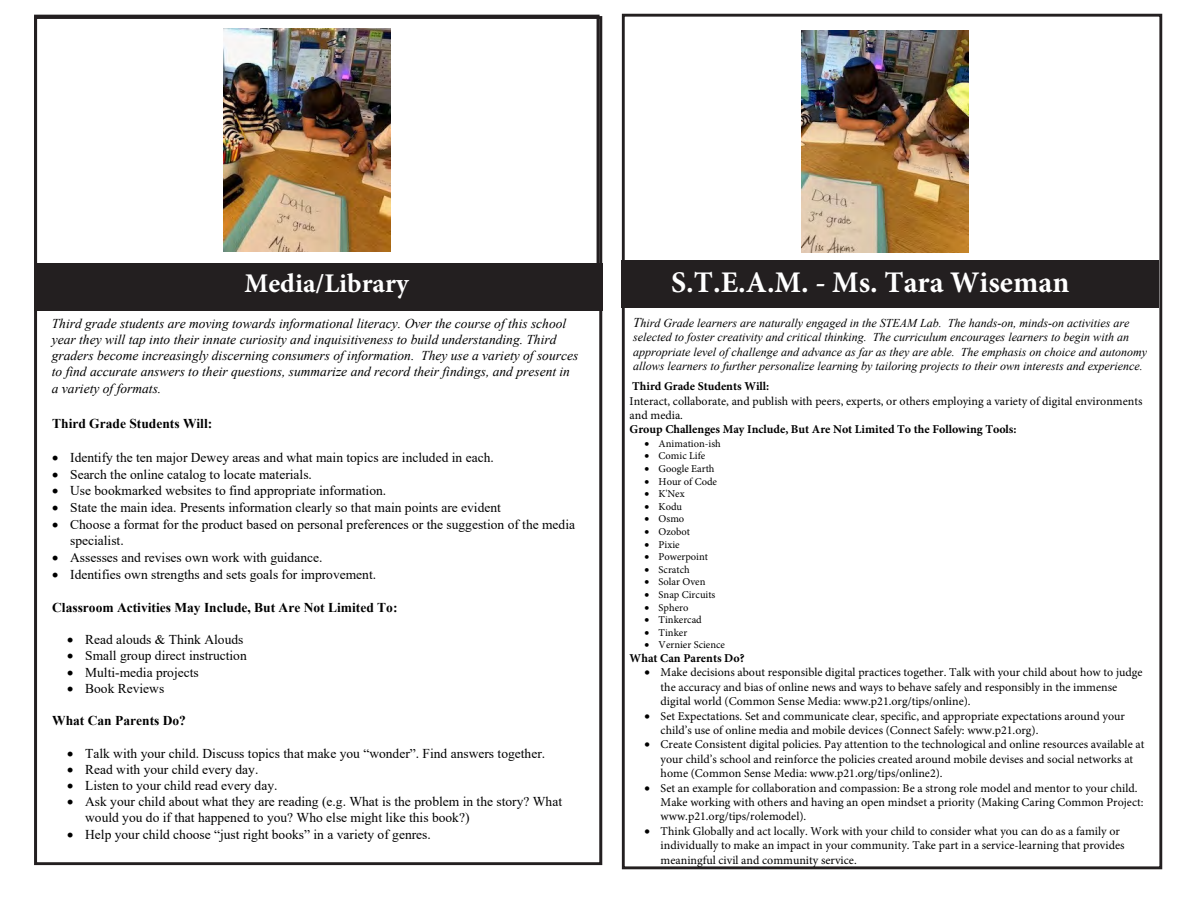
<style>
.page{position:relative;width:1188px;height:918px;background:#fff}
.page>*{position:absolute;margin:0;border:0;box-sizing:border-box;transform-origin:0 0}
.t1{font:700 30px "Minion Pro";color:#fff}
.t2{font:700 27px "Minion Pro";color:#fff}
.t3{font:13.5px/16.2px "Times New Roman";color:#000}
.t4{font:italic 13.5px/16.2px "Times New Roman";color:#000}
.t5{font:700 13.5px "Times New Roman";color:#000}
.t6{font:12px/14.4px "Minion Pro";color:#000}
.t7{font:italic 12px/14.4px "Times New Roman";color:#000}
.t8{font:700 12px "Minion Pro";color:#000}
.t9{font:10.5px "Minion Pro";color:#000}
.s1{font-size:13.5px}
</style>
<div class="page">
<div style="left:34px;top:15px;width:566px;height:257px;border:3px solid #231f20"></div>
<div style="left:34px;top:263px;width:568px;height:48px;background:#231f20"></div>
<div style="left:622px;top:14px;width:540px;height:855px;border:3px solid #231f20"></div>
<div style="left:622px;top:260px;width:537px;height:48px;background:#231f20"></div>
<img style="left:223px;top:28px;width:168px;height:223px">
<img style="left:802px;top:30px;width:167px;height:223px">
<h2 class="t2" style="left:244px;top:264px;width:166px">Media/Library</h2>
<h1 class="t1" style="left:671px;top:261px;width:400px">S.T.E.A.M. - Ms. Tara Wiseman</h1>
<p class="t7" style="left:633px;top:315px;width:516px"><span class="s1">T</span>hird Grade learners are naturally engaged in the STEAM Lab. The hands‐on, minds‐on activities are selected to foster creativity and critical thinking. The curriculum encourages learners to begin with an appropriate level of challenge and advance as far as they are able. The emphasis on choice and autonomy allows learners to further personalize learning by tailoring projects to their own interests and experience.</p>
<p class="t8" style="left:632px;top:378px;width:139px">Third Grade Students Will:</p>
<p class="t6" style="left:630px;top:394px;width:514px">Interact, collaborate, and publish with peers, experts, or others employing a variety of digital environments and media.</p>
<p class="t8" style="left:630px;top:421px;width:388px">Group Challenges May Include, But Are Not Limited To the Following Tools:</p>
<p class="t9" style="left:645px;top:436px;width:78px">• Animation-ish</p>
<p class="t9" style="left:645px;top:449px;width:62px">• Comic Life</p>
<p class="t9" style="left:645px;top:462px;width:71px">• Google Earth</p>
<p class="t9" style="left:645px;top:474px;width:74px">• Hour of Code</p>
<p class="t9" style="left:645px;top:487px;width:42px">• K'Nex</p>
<p class="t9" style="left:645px;top:499px;width:39px">• Kodu</p>
<p class="t9" style="left:645px;top:512px;width:41px">• Osmo</p>
<p class="t9" style="left:645px;top:525px;width:47px">• Ozobot</p>
<p class="t9" style="left:645px;top:537px;width:36px">• Pixie</p>
<p class="t9" style="left:645px;top:550px;width:65px">• Powerpoint</p>
<p class="t9" style="left:645px;top:562px;width:47px">• Scratch</p>
<p class="t9" style="left:645px;top:575px;width:62px">• Solar Oven</p>
<p class="t9" style="left:645px;top:588px;width:72px">• Snap Circuits</p>
<p class="t9" style="left:645px;top:600px;width:45px">• Sphero</p>
<p class="t9" style="left:645px;top:613px;width:59px">• Tinkercad</p>
<p class="t9" style="left:645px;top:625px;width:44px">• Tinker</p>
<p class="t9" style="left:645px;top:638px;width:82px">• Vernier Science</p>
<p class="t8" style="left:630px;top:650px;width:116px">What Can Parents Do?</p>
<p class="t6" style="left:661px;top:665px;width:483px;text-indent:-16px">• Make decisions about responsible digital practices together. Talk with your child about how to judge the accuracy and bias of online news and ways to behave safely and responsibly in the immense digital world (Common Sense Media: www.p21.org/tips/online).</p>
<p class="t6" style="left:661px;top:709px;width:466px;text-indent:-16px">• Set Expectations. Set and communicate clear, specific, and appropriate expectations around your child’s use of online media and mobile devices (Connect Safely: www.p21.org).</p>
<p class="t6" style="left:661px;top:737px;width:485px;text-indent:-16px">• Create Consistent digital policies. Pay attention to the technological and online resources available at your child’s school and reinforce the policies created around mobile devises and social networks at home (Common Sense Media: www.p21.org/tips/online2).</p>
<p class="t6" style="left:661px;top:781px;width:484px;text-indent:-16px">• Set an example for collaboration and compassion: Be a strong role model and mentor to your child.<br>Make working with others and having an open mindset a priority (Making Caring Common Project: www.p21.org/tips/rolemodel).</p>
<p class="t6" style="left:661px;top:824px;width:465px;text-indent:-16px">• Think Globally and act locally. Work with your child to consider what you can do as a family or individually to make an impact in your community. Take part in a service-learning that provides meaningful civil and community service.</p>
<p class="t4" style="left:52px;top:315px;width:528px">Third grade students are moving towards informational literacy. Over the course of this school year they will tap into their innate curiosity and inquisitiveness to build understanding. Third graders become increasingly discerning consumers of information. They use a variety of sources to find accurate answers to their questions, summarize and record their findings, and present in a variety of formats.</p>
<p class="t5" style="left:52px;top:414px;width:162px">Third Grade Students Will:</p>
<p class="t3" style="left:52px;top:449px;width:443px">• Identify the ten major Dewey areas and what main topics are included in each.</p>
<p class="t3" style="left:52px;top:466px;width:261px">• Search the online catalog to locate materials.</p>
<p class="t3" style="left:52px;top:482px;width:336px">• Use bookmarked websites to find appropriate information.</p>
<p class="t3" style="left:52px;top:499px;width:450px">• State the main idea. Presents information clearly so that main points are evident</p>
<p class="t3" style="left:70px;top:516px;width:506px;text-indent:-18px">• Choose a format for the product based on personal preferences or the suggestion of the media specialist.</p>
<p class="t3" style="left:52px;top:549px;width:272px">• Assesses and revises own work with guidance.</p>
<p class="t3" style="left:52px;top:566px;width:325px">• Identifies own strengths and sets goals for improvement.</p>
<p class="t5" style="left:52px;top:598px;width:347px">Classroom Activities May Include, But Are Not Limited To:</p>
<p class="t3" style="left:67px;top:631px;width:178px">• Read alouds &amp; Think Alouds</p>
<p class="t3" style="left:67px;top:647px;width:181px">• Small group direct instruction</p>
<p class="t3" style="left:67px;top:664px;width:133px">• Multi-media projects</p>
<p class="t3" style="left:67px;top:680px;width:99px">• Book Reviews</p>
<p class="t5" style="left:52px;top:711px;width:135px">What Can Parents Do?</p>
<p class="t3" style="left:67px;top:745px;width:480px">• Talk with your child. Discuss topics that make you “wonder”. Find answers together.</p>
<p class="t3" style="left:67px;top:761px;width:193px">• Read with your child every day.</p>
<p class="t3" style="left:67px;top:777px;width:212px">• Listen to your child read every day.</p>
<p class="t3" style="left:85px;top:793px;width:478px;text-indent:-18px">• Ask your child about what they are reading (e.g. What is the problem in the story? What would you do if that happened to you? Who else might like this book?)</p>
<p class="t3" style="left:67px;top:826px;width:365px">• Help your child choose “just right books” in a variety of genres.</p>
</div>
